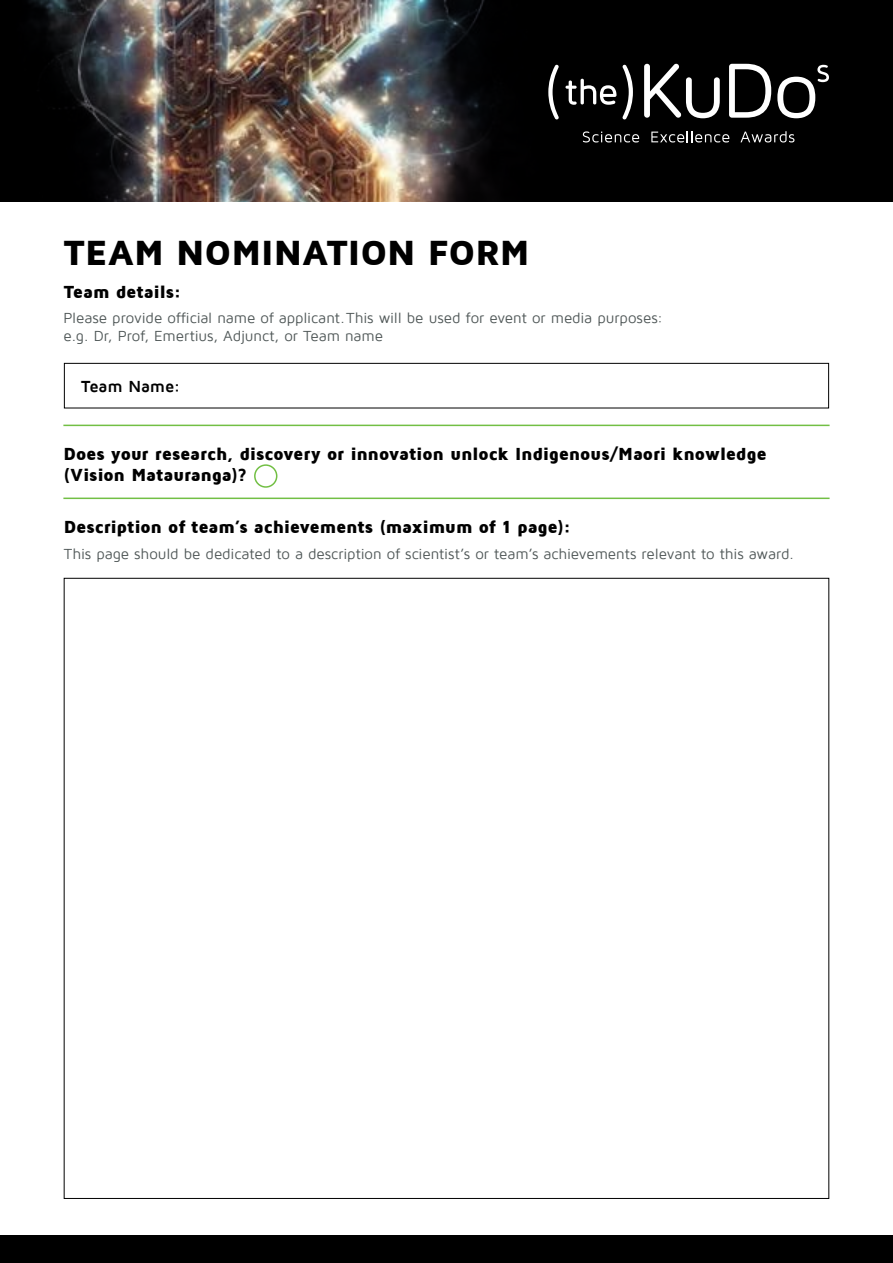
<style>
.page{position:relative;width:893px;height:1263px;background:#fff}
.page>*{position:absolute;margin:0;border:0;box-sizing:border-box;transform-origin:0 0}
.t1{font:900 36px "Maven Pro";color:#000}
.t2{font:900 18px/21.6px "Maven Pro";letter-spacing:-.015em;color:#000}
.t3{font:700 16.5px "Maven Pro";letter-spacing:-.01em;color:#000}
.t4{font:15px/18px "Maven Pro";letter-spacing:-.005em;color:#4f5757}
</style>
<div class="page">
<div style="left:0;top:0;width:893px;height:202px;background:#000"></div>
<img style="left:28px;top:0;width:460px;height:202px">
<svg style="left:548px;top:65px;width:11px;height:54px"></svg>
<svg style="left:565px;top:79px;width:51px;height:26px"></svg>
<svg style="left:622px;top:65px;width:11px;height:54px"></svg>
<svg style="left:644px;top:64px;width:76px;height:54px"></svg>
<svg style="left:729px;top:64px;width:42px;height:54px"></svg>
<svg style="left:777px;top:65px;width:52px;height:53px"></svg>
<svg style="left:583px;top:131px;width:56px;height:11px"></svg>
<svg style="left:651px;top:131px;width:78px;height:11px"></svg>
<svg style="left:740px;top:131px;width:54px;height:11px"></svg>
<div style="left:0;top:1235px;width:893px;height:28px;background:#000"></div>
<hr style="left:63px;top:425px;width:767px;height:1px;background:#72bf44">
<div style="left:64px;top:363px;width:765px;height:45px;border:1px solid #000"></div>
<hr style="left:63px;top:498px;width:767px;height:1px;background:#72bf44">
<div style="left:254px;top:464px;width:23px;height:24px;border:2px solid #72bf44;border-radius:50%"></div>
<h1 class="t1" style="left:64px;top:233px;width:467px">TEAM NOMINATION FORM</h1>
<p class="t2" style="left:64px;top:281px;width:119px">Team details:</p>
<p class="t4" style="left:63px;top:309px;width:601px">Please provide official name of applicant. This will be used for event or media purposes: e.g. Dr, Prof, Emertius, Adjunct, or Team name</p>
<p class="t3" style="left:81px;top:378px;width:101px">Team Name:</p>
<p class="t2" style="left:63px;top:443px;width:705px">Does your research, discovery or innovation unlock Indigenous/Maori knowledge (Vision Matauranga)?</p>
<p class="t2" style="left:64px;top:516px;width:509px">Description of team’s achievements (maximum of 1 page):</p>
<p class="t4" style="left:64px;top:545px;width:732px">This page should be dedicated to a description of scientist’s or team’s achievements relevant to this award.</p>
</div>
